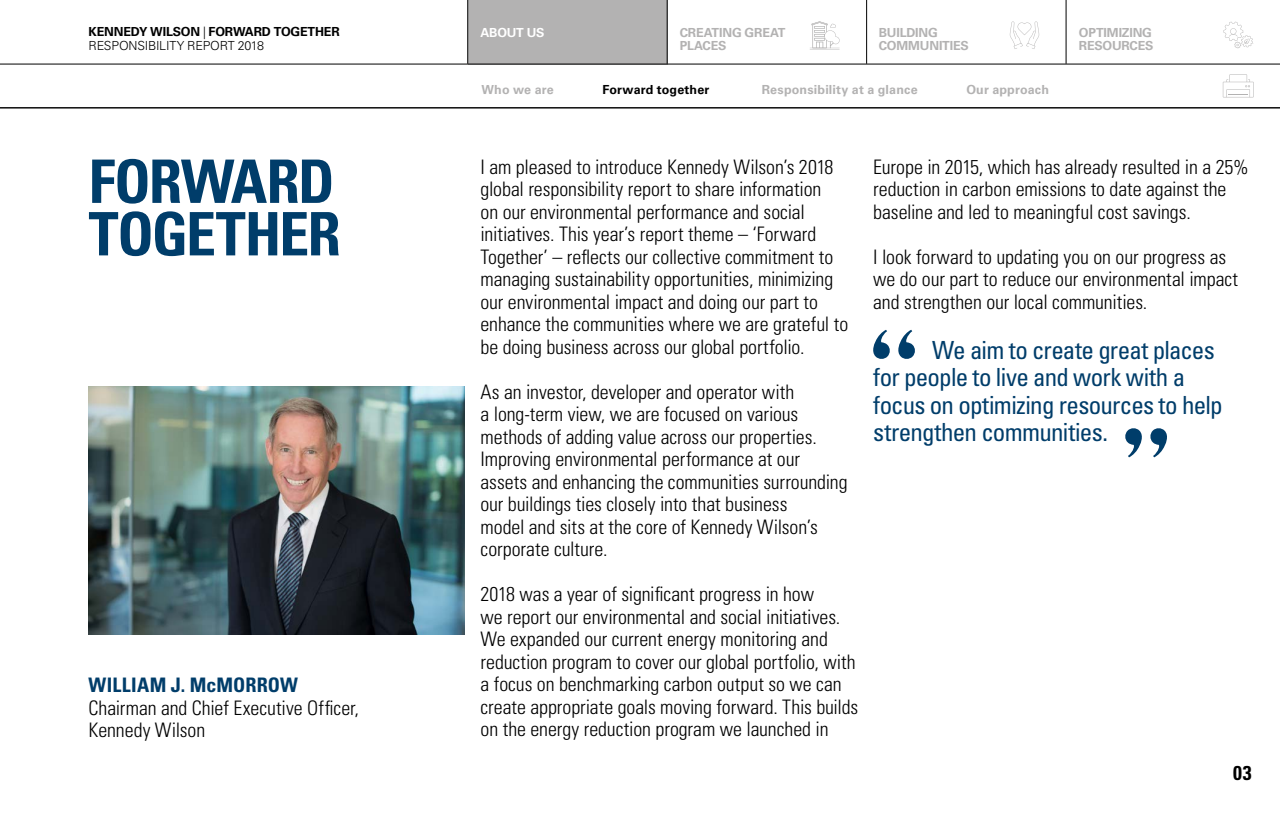
<style>
.page{position:relative;width:1280px;height:815px;background:#fff}
.page>*{position:absolute;margin:0;border:0;box-sizing:border-box;transform-origin:0 0}
.t1{font:700 condensed 60px/52.5px "Univers LT Std";letter-spacing:-.03em;color:#003d6a}
.t2{font:condensed 25px/27.5px "Univers LT Std";letter-spacing:-.03em;color:#003d6a}
.t3{font:300 condensed 20px/22.5px "Univers LT Std";letter-spacing:-.005em;color:#000}
.t4{font:700 condensed 20px "Univers LT Std";letter-spacing:.005em;color:#003d6a}
.t5{font:700 condensed 20px "Univers LT Std";color:#000}
.t6{font:700 12.5px/13.8px "Univers LT Std";letter-spacing:-.005em;color:#b3b2b2}
.t7{font:700 12.5px/13.8px "Univers LT Std";letter-spacing:-.01em;color:#000}
.t8{font:700 12.5px "Univers LT Std";letter-spacing:.015em;color:#b3b2b2}
.t9{font:700 12.5px "Univers LT Std";letter-spacing:.01em;color:#000}
.t10{font:700 12.5px "Univers LT Std";letter-spacing:-.02em;color:#fff}
.s1{font-weight:300}
</style>
<div class="page">
<img style="left:89px;top:386px;width:375px;height:248px">
<svg style="left:1223px;top:74px;width:31px;height:23px"></svg>
<div style="left:468px;top:0;width:199px;height:64px;background:#b3b2b2"></div>
<hr style="left:667px;top:0;width:1px;height:64px;background:#000">
<hr style="left:467px;top:0;width:1px;height:64px;background:#000">
<hr style="left:866px;top:0;width:1px;height:64px;background:#000">
<hr style="left:1066px;top:0;width:1px;height:64px;background:#000">
<hr style="left:0;top:64px;width:1280px;height:1px;background:#000">
<svg style="left:1010px;top:21px;width:29px;height:28px"></svg>
<svg style="left:810px;top:21px;width:30px;height:29px"></svg>
<hr style="left:0;top:108px;width:1280px;height:1px;background:#000">
<svg style="left:1223px;top:22px;width:30px;height:26px"></svg>
<svg style="left:873px;top:330px;width:42px;height:29px"></svg>
<svg style="left:1125px;top:428px;width:42px;height:29px"></svg>
<p class="t7" style="left:89px;top:25px;width:253px">KENNEDY WILSON <span class="s1">|</span> FORWARD TOGETHER<br><span class="s1">RESPONSIBILITY REPORT 2018</span></p>
<h1 class="t1" style="left:89px;top:155px;width:254px">FORWARD<br>TOGETHER</h1>
<p class="t4" style="left:89px;top:673px;width:211px">WILLIAM J. McMORROW</p>
<p class="t3" style="left:89px;top:696px;width:272px">Chairman and Chief Executive Officer,<br>Kennedy Wilson</p>
<p class="t10" style="left:481px;top:25px;width:66px">ABOUT US</p>
<p class="t6" style="left:680px;top:25px;width:107px">CREATING GREAT<br>PLACES</p>
<p class="t6" style="left:482px;top:83px;width:74px">Who we are</p>
<p class="t9" style="left:602px;top:83px;width:109px">Forward together</p>
<p class="t8" style="left:762px;top:83px;width:157px">Responsibility at a glance</p>
<p class="t8" style="left:966px;top:83px;width:84px">Our approach</p>
<p class="t6" style="left:879px;top:25px;width:92px">BUILDING<br>COMMUNITIES</p>
<p class="t6" style="left:1079px;top:25px;width:76px">OPTIMIZING<br>RESOURCES</p>
<p class="t3" style="left:481px;top:156px;width:369px">I am pleased to introduce Kennedy Wilson’s 2018 global responsibility report to share information<br>on our environmental performance and social initiatives. This year’s report theme – ‘Forward Together’ – reflects our collective commitment to managing sustainability opportunities, minimizing our environmental impact and doing our part to enhance the communities where we are grateful to be doing business across our global portfolio.</p>
<p class="t3" style="left:481px;top:381px;width:369px">As an investor, developer and operator with<br>a long-term view, we are focused on various methods of adding value across our properties.<br>Improving environmental performance at our assets and enhancing the communities surrounding our buildings ties closely into that business<br>model and sits at the core of Kennedy Wilson’s corporate culture.</p>
<p class="t3" style="left:481px;top:583px;width:379px">2018 was a year of significant progress in how<br>we report our environmental and social initiatives.<br>We expanded our current energy monitoring and reduction program to cover our global portfolio, with a focus on benchmarking carbon output so we can create appropriate goals moving forward. This builds on the energy reduction program we launched in</p>
<p class="t3" style="left:873px;top:156px;width:377px">Europe in 2015, which has already resulted in a 25% reduction in carbon emissions to date against the baseline and led to meaningful cost savings.</p>
<p class="t3" style="left:873px;top:246px;width:366px">I look forward to updating you on our progress as we do our part to reduce our environmental impact and strengthen our local communities.</p>
<p class="t2" style="left:873px;top:336px;width:351px;text-indent:59px">We aim to create great places for people to live and work with a focus on optimizing resources to help strengthen communities.</p>
<p class="t5" style="left:1233px;top:760px;width:20px">03</p>
</div>
